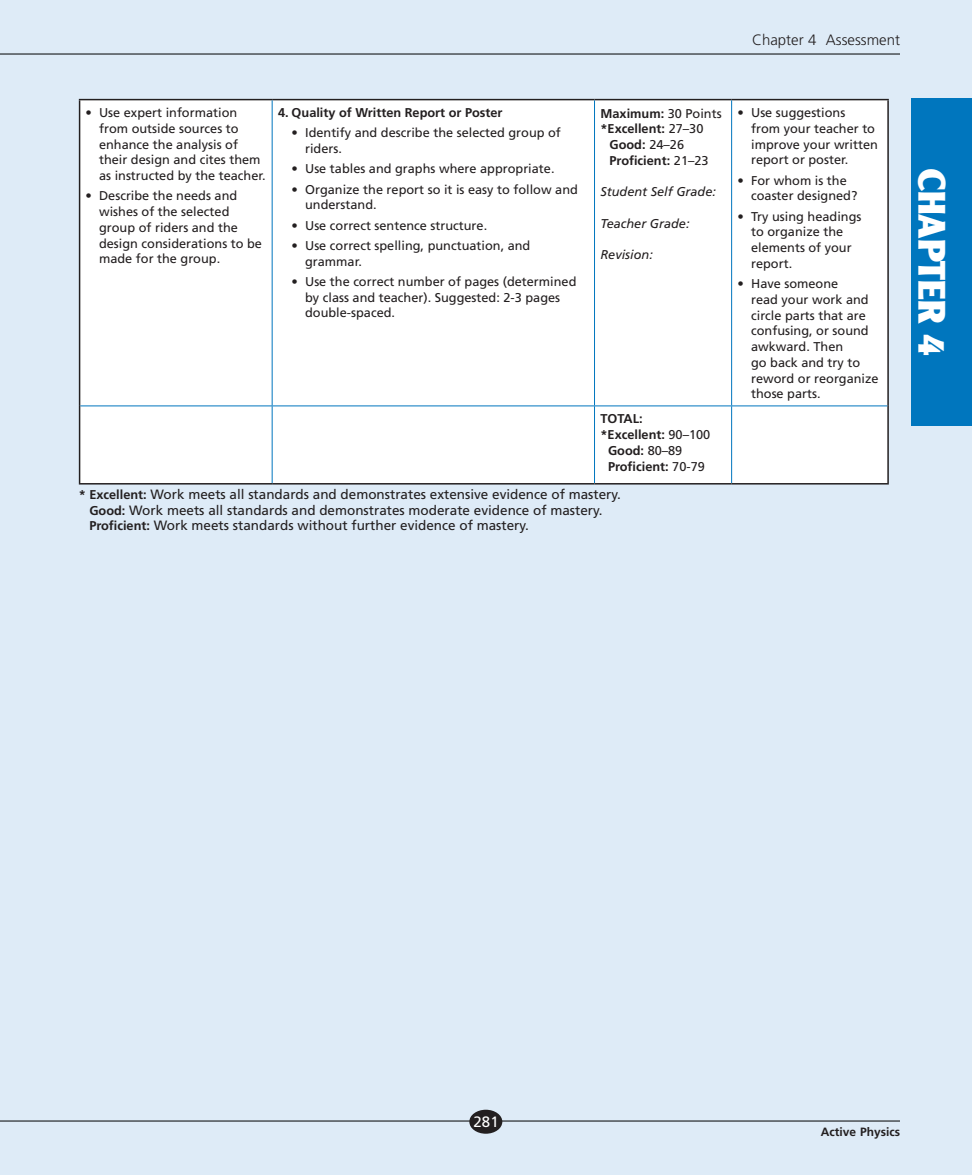
<style>
.page{position:relative;width:972px;height:1175px;background:#fff}
.page>*{position:absolute;margin:0;border:0;box-sizing:border-box;transform-origin:0 0}
.t1{font:900 37.5px "Clearface Gothic LH";color:#fff}
.t2{font:300 15px "Frutiger";color:#231f20}
.t3{font:15px "Frutiger";color:#fff}
.t4{font:13.5px/15.8px "Frutiger";color:#231f20}
.t5{font:12.75px/15.8px "Frutiger";color:#231f20}
.t6{font:700 12.75px "Frutiger";color:#231f20}
.t7{font:italic 12.75px "Frutiger";color:#231f20}
.t8{font:700 12px "Frutiger";color:#231f20}
.s1{font-weight:400}
.s2{font-weight:700;font-size:12.75px}
</style>
<div class="page">
<div style="left:2px;top:0;width:970px;height:1174px;background:#deebf7"></div>
<hr style="left:0;top:0;width:2px;height:1174px;background:#deebf7">
<hr style="left:0;top:1120px;width:900px;height:1px;background:#000">
<hr style="left:0;top:54px;width:900px;height:1px;background:#000">
<div style="left:469px;top:1109px;width:33px;height:24px;background:#231f20;border-radius:50%"></div>
<div style="left:911px;top:99px;width:61px;height:327px;background:#0076be"></div>
<div style="left:80px;top:100px;width:807px;height:383px;background:#fff"></div>
<hr style="left:79px;top:99px;width:193px;height:1px;background:#231f20">
<hr style="left:79px;top:100px;width:1px;height:306px;background:#231f20">
<hr style="left:272px;top:99px;width:323px;height:1px;background:#231f20">
<hr style="left:595px;top:99px;width:137px;height:1px;background:#231f20">
<hr style="left:732px;top:99px;width:157px;height:1px;background:#231f20">
<hr style="left:887px;top:100px;width:2px;height:306px;background:#231f20">
<hr style="left:79px;top:406px;width:1px;height:77px;background:#231f20">
<hr style="left:887px;top:406px;width:2px;height:77px;background:#231f20">
<hr style="left:79px;top:483px;width:193px;height:1px;background:#231f20">
<hr style="left:272px;top:483px;width:323px;height:1px;background:#231f20">
<hr style="left:595px;top:483px;width:137px;height:1px;background:#231f20">
<hr style="left:732px;top:483px;width:157px;height:1px;background:#231f20">
<hr style="left:272px;top:100px;width:1px;height:305px;background:#0076be">
<hr style="left:594px;top:100px;width:1px;height:305px;background:#0076be">
<hr style="left:731px;top:100px;width:1px;height:305px;background:#0076be">
<hr style="left:80px;top:405px;width:192px;height:1px;background:#0076be">
<hr style="left:272px;top:405px;width:323px;height:1px;background:#0076be">
<hr style="left:272px;top:406px;width:1px;height:77px;background:#0076be">
<hr style="left:595px;top:405px;width:137px;height:1px;background:#0076be">
<hr style="left:594px;top:406px;width:1px;height:77px;background:#0076be">
<hr style="left:732px;top:405px;width:155px;height:1px;background:#0076be">
<hr style="left:731px;top:406px;width:1px;height:77px;background:#0076be">
<p class="t2" style="left:752px;top:31px;width:149px">Chapter 4 Assessment</p>
<p class="t5" style="left:99px;top:105px;width:168px;text-indent:-14px">• Use expert information from outside sources to enhance the analysis of their design and cites them as instructed by the teacher.</p>
<p class="t5" style="left:99px;top:188px;width:164px;text-indent:-14px">• Describe the needs and wishes of the selected group of riders and the design considerations to be made for the group.</p>
<p class="t6" style="left:278px;top:105px;width:226px">4. Quality of Written Report or Poster</p>
<p class="t5" style="left:305px;top:125px;width:257px;text-indent:-14px">• Identify and describe the selected group of riders.</p>
<p class="t5" style="left:292px;top:161px;width:264px">• Use tables and graphs where appropriate.</p>
<p class="t5" style="left:305px;top:181px;width:274px;text-indent:-14px">• Organize the report so it is easy to follow and understand.</p>
<p class="t5" style="left:292px;top:217px;width:197px">• Use correct sentence structure.</p>
<p class="t5" style="left:305px;top:237px;width:227px;text-indent:-14px">• Use correct spelling, punctuation, and grammar.</p>
<p class="t5" style="left:305px;top:273px;width:273px;text-indent:-14px">• Use the correct number of pages (determined by class and teacher). Suggested: 2-3 pages double-spaced.</p>
<p class="t6" style="left:601px;top:106px;width:123px">Maximum: <span class="s1">30 Points</span></p>
<p class="t6" style="left:601px;top:121px;width:104px">*Excellent: <span class="s1">27–30</span></p>
<p class="t6" style="left:610px;top:137px;width:76px">Good: <span class="s1">24–26</span></p>
<p class="t6" style="left:610px;top:153px;width:101px">Proficient: <span class="s1">21–23</span></p>
<p class="t7" style="left:601px;top:184px;width:117px">Student Self Grade:</p>
<p class="t7" style="left:601px;top:216px;width:91px">Teacher Grade:</p>
<p class="t7" style="left:601px;top:247px;width:54px">Revision:</p>
<p class="t5" style="left:751px;top:105px;width:128px;text-indent:-14px">• Use suggestions<br>from your teacher to improve your written report or poster.</p>
<p class="t5" style="left:751px;top:172px;width:108px;text-indent:-14px">• For whom is the coaster designed?</p>
<p class="t5" style="left:751px;top:208px;width:112px;text-indent:-14px">• Try using headings to organize the elements of your report.</p>
<p class="t5" style="left:751px;top:276px;width:129px;text-indent:-14px">• Have someone<br>read your work and circle parts that are confusing, or sound awkward. Then<br>go back and try to reword or reorganize those parts.</p>
<p class="t6" style="left:601px;top:411px;width:44px">TOTAL:</p>
<p class="t6" style="left:601px;top:427px;width:111px">*Excellent: <span class="s1">90–100</span></p>
<p class="t6" style="left:608px;top:443px;width:76px">Good: <span class="s1">80–89</span></p>
<p class="t6" style="left:608px;top:458px;width:98px">Proficient: <span class="s1">70-79</span></p>
<p class="t4" style="left:89px;top:486px;width:533px;text-indent:-10px"><span class="s2">* Excellent:</span> Work meets all standards and demonstrates extensive evidence of mastery.<br><span class="s2">Good:</span> Work meets all standards and demonstrates moderate evidence of mastery.<br><span class="s2">Proficient:</span> Work meets standards without further evidence of mastery.</p>
<h1 class="t1" style="left:955px;top:168px;width:190px;rotate:90deg">CHAPTER 4</h1>
<p class="t3" style="left:474px;top:1112px;width:27px">281</p>
<p class="t8" style="left:821px;top:1124px;width:81px">Active Physics</p>
</div>
